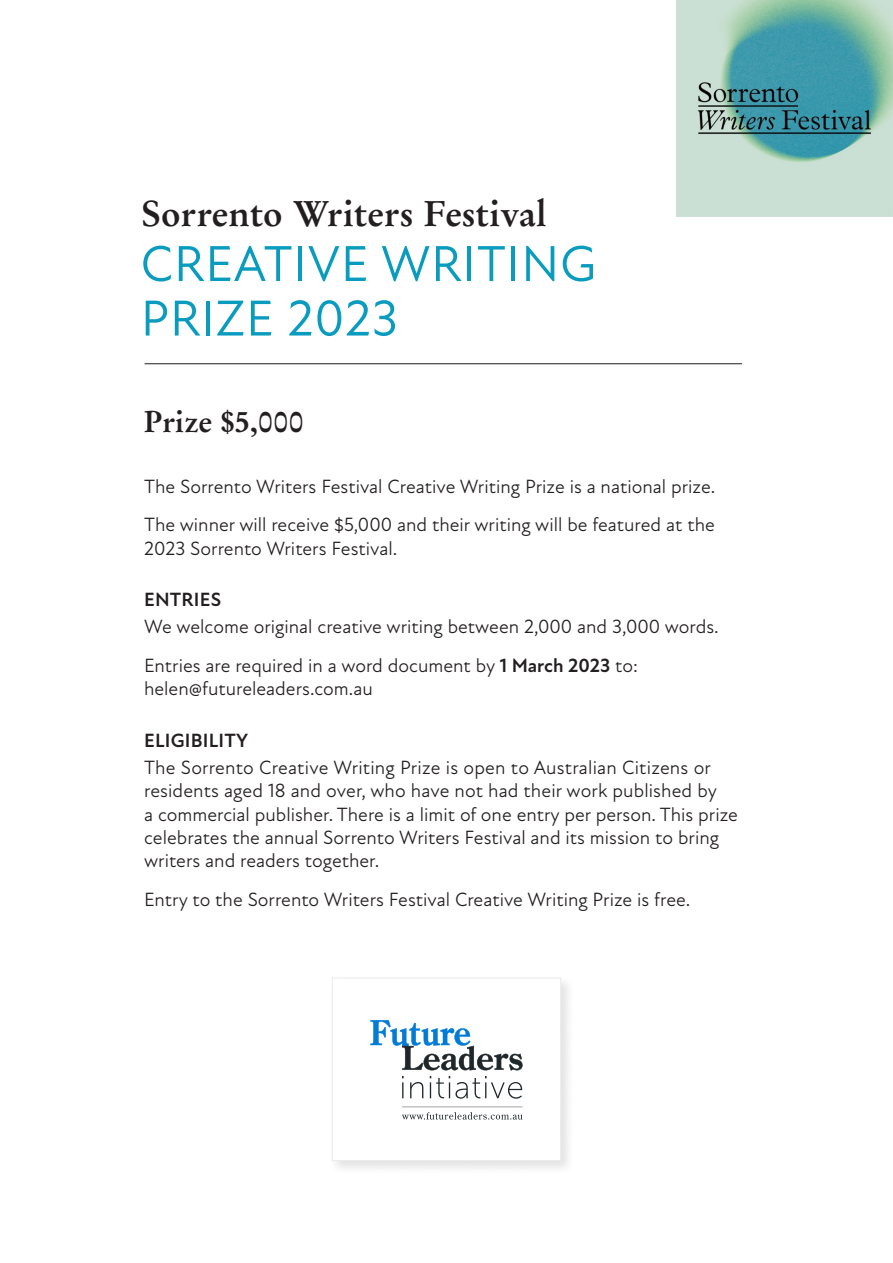
<style>
.page{position:relative;width:893px;height:1263px;background:#fff}
.page>*{position:absolute;margin:0;border:0;box-sizing:border-box;transform-origin:0 0}
.Sub_Heading{font:51.3px "New Atten";letter-spacing:.01em;color:#0a9cbf}
.Sub_Heading-2{font:700 36px "Garamond No 8";letter-spacing:.01em;color:#231f20}
.t1{font:700 30px "Garamond No 8";letter-spacing:.005em;color:#231f20}
.Body{font:19.5px/23.2px "New Atten";color:#231f20}
.Sub_Heading-3{font:700 19.5px "New Atten";letter-spacing:.01em;color:#231f20}
.s1{font-weight:700}
</style>
<div class="page">
<div style="left:329px;top:974px;width:246px;height:201px;background:#231f20;opacity:.13"></div>
<div style="left:332px;top:978px;width:229px;height:183px;background:#fff;border:1px solid #eaebeb"></div>
<svg style="left:402px;top:1076px;width:2px;height:22px"></svg>
<svg style="left:410px;top:1082px;width:13px;height:16px"></svg>
<svg style="left:430px;top:1076px;width:92px;height:23px"></svg>
<svg style="left:402px;top:1112px;width:120px;height:7px"></svg>
<hr style="left:402px;top:1106px;width:121px;height:1px;background:#a6a7aa">
<svg style="left:370px;top:1020px;width:153px;height:50px"></svg>
<hr style="left:145px;top:363px;width:597px;height:1px;background:#231f20">
<img style="left:676px;top:0;width:217px;height:216px">
<p class="Sub_Heading-2" style="left:142px;top:186px;width:407px">Sorrento Writers Festival</p>
<p class="Sub_Heading" style="left:141px;top:234px;width:457px">CREATIVE WRITING</p>
<p class="Sub_Heading" style="left:141px;top:288px;width:259px">PRIZE 2023</p>
<p class="t1" style="left:144px;top:399px;width:161px">Prize $5,000</p>
<p class="Body" style="left:144px;top:475px;width:573px">The Sorrento Writers Festival Creative Writing Prize is a national prize.</p>
<p class="Body" style="left:144px;top:513px;width:572px">The winner will receive $5,000 and their writing will be featured at the<br>2023 Sorrento Writers Festival.</p>
<p class="Sub_Heading-3" style="left:144px;top:588px;width:79px">ENTRIES</p>
<p class="Body" style="left:144px;top:615px;width:576px">We welcome original creative writing between 2,000 and 3,000 words.</p>
<p class="Body" style="left:144px;top:654px;width:495px">Entries are required in a word document by <span class="s1">1 March 2023</span> to: helen@futureleaders.com.au</p>
<p class="Sub_Heading-3" style="left:144px;top:728px;width:106px">ELIGIBILITY</p>
<p class="Body" style="left:144px;top:756px;width:595px">The Sorrento Creative Writing Prize is open to Australian Citizens or residents aged 18 and over, who have not had their work published by<br>a commercial publisher. There is a limit of one entry per person. This prize celebrates the annual Sorrento Writers Festival and its mission to bring writers and readers together.</p>
<p class="Body" style="left:144px;top:888px;width:548px">Entry to the Sorrento Writers Festival Creative Writing Prize is free.</p>
</div>
